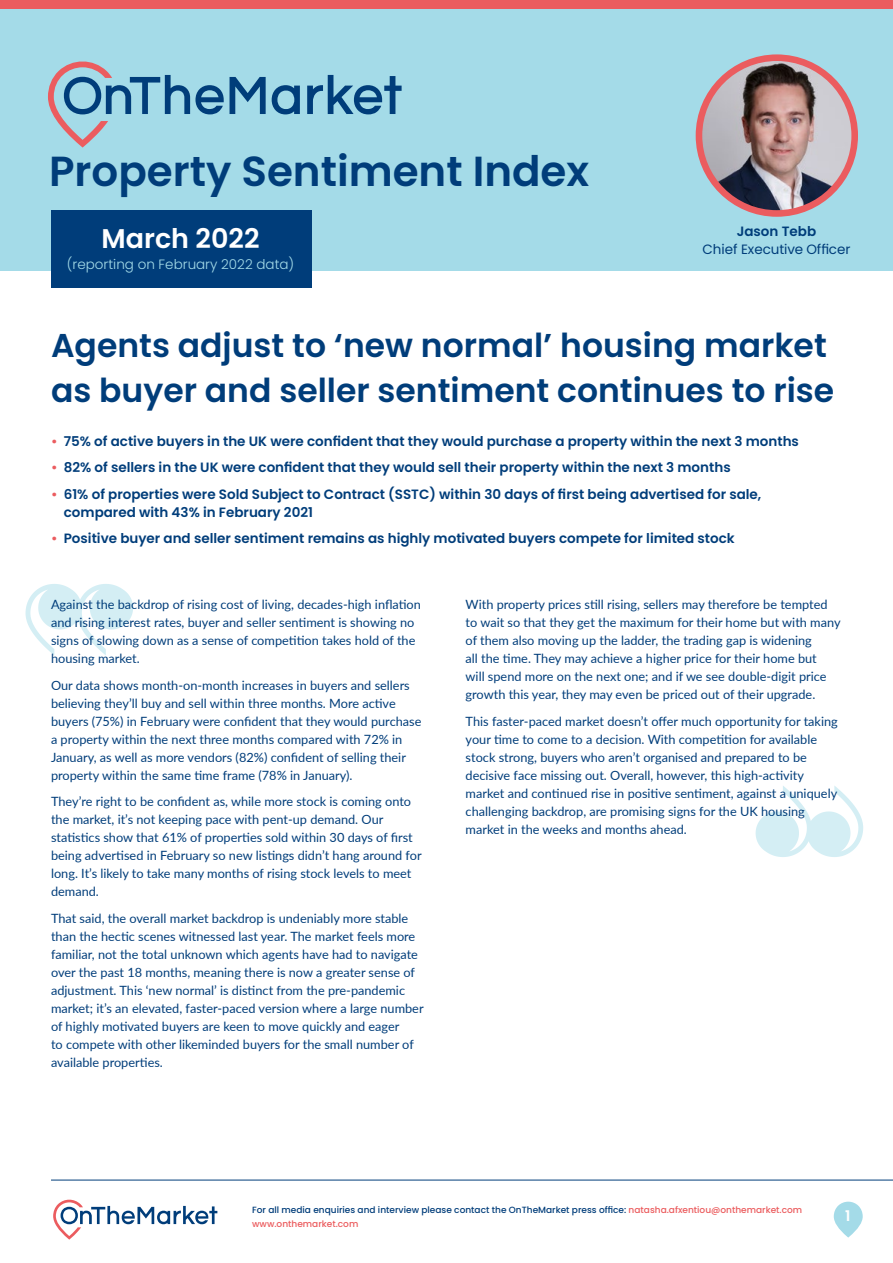
<style>
.page{position:relative;width:893px;height:1263px;background:#fff}
.page>*{position:absolute;margin:0;border:0;box-sizing:border-box;transform-origin:0 0}
.t1{font:600 42px "Poppins";color:#003d7a}
.t2{font:600 33px/45px "Poppins";color:#003d7a}
.t3{font:600 27px "Poppins";color:#fff}
.t4{font:600 14.7px "Poppins";color:#fff}
.t5{font:600 13.5px/18px "Poppins";color:#003d7a}
.t6{font:13.5px/18px "Poppins";color:#003d7a;text-align:center}
.t7{font:300 13.5px "Poppins";color:#a4dbe8}
.Body_copy{font:12.75px/18px "Lato";color:#003d7a}
.t8{font:500 9px/13.5px "Poppins";color:#003d7a}
.s1{font-weight:600}
.s2{color:#eb5c5f}
.s3{color:#eb5c5e}
</style>
<div class="page">
<svg style="left:53px;top:1199px;width:164px;height:40px"></svg>
<svg style="left:834px;top:1202px;width:29px;height:35px"></svg>
<hr style="left:51px;top:1180px;width:842px;height:1px;background:#003d7a">
<svg style="left:26px;top:584px;width:107px;height:71px"></svg>
<svg style="left:756px;top:786px;width:107px;height:71px"></svg>
<div style="left:0;top:0;width:893px;height:270px;background:#a4dbe8"></div>
<img style="left:699px;top:59px;width:156px;height:153px">
<div style="left:696px;top:54px;width:162px;height:163px;border:7px solid #eb5c5f;border-radius:50%"></div>
<div style="left:51px;top:210px;width:260px;height:78px;background:#003d7a"></div>
<svg style="left:230px;top:77px;width:36px;height:37px"></svg>
<svg style="left:272px;top:85px;width:28px;height:29px"></svg>
<svg style="left:307px;top:75px;width:95px;height:39px"></svg>
<svg style="left:48px;top:61px;width:176px;height:86px"></svg>
<div style="left:0;top:0;width:893px;height:9px;background:#eb5c5f"></div>
<p class="t1" style="left:49px;top:147px;width:542px">Property Sentiment Index</p>
<p class="t3" style="left:102px;top:223px;width:159px">March 2022</p>
<p class="t7" style="left:67px;top:256px;width:229px">(reporting on February 2022 data)</p>
<p class="t6" style="left:702px;top:222px;width:149px"><span class="s1">Jason Tebb<br></span>Chief Executive Officer</p>
<p class="t2" style="left:51px;top:323px;width:785px">Agents adjust to ‘new normal’ housing market as buyer and seller sentiment continues to rise</p>
<p class="t5" style="left:51px;top:432px;width:749px"><span class="s2">•</span> 75% of active buyers in the UK were confident that they would purchase a property within the next 3 months</p>
<p class="t5" style="left:51px;top:459px;width:681px"><span class="s2">•</span> 82% of sellers in the UK were confident that they would sell their property within the next 3 months</p>
<p class="t5" style="left:64px;top:485px;width:699px;text-indent:-13px"><span class="s2">•</span> 61% of properties were Sold Subject to Contract (SSTC) within 30 days of first being advertised for sale, compared with 43% in February 2021</p>
<p class="t5" style="left:51px;top:530px;width:685px"><span class="s2">•</span> Positive buyer and seller sentiment remains as highly motivated buyers compete for limited stock</p>
<p class="Body_copy" style="left:51px;top:595px;width:371px">Against the backdrop of rising cost of living, decades-high inflation and rising interest rates, buyer and seller sentiment is showing no signs of slowing down as a sense of competition takes hold of the housing market.</p>
<p class="Body_copy" style="left:51px;top:676px;width:372px">Our data shows month-on-month increases in buyers and sellers believing they’ll buy and sell within three months. More active buyers (75%) in February were confident that they would purchase a property within the next three months compared with 72% in January, as well as more vendors (82%) confident of selling their property within the same time frame (78% in January).</p>
<p class="Body_copy" style="left:51px;top:792px;width:372px">They’re right to be confident as, while more stock is coming onto the market, it’s not keeping pace with pent-up demand. Our statistics show that 61% of properties sold within 30 days of first being advertised in February so new listings didn’t hang around for long. It’s likely to take many months of rising stock levels to meet demand.</p>
<p class="Body_copy" style="left:51px;top:909px;width:374px">That said, the overall market backdrop is undeniably more stable than the hectic scenes witnessed last year. The market feels more familiar, not the total unknown which agents have had to navigate over the past 18 months, meaning there is now a greater sense of adjustment. This ‘new normal’ is distinct from the pre-pandemic market; it’s an elevated, faster-paced version where a large number of highly motivated buyers are keen to move quickly and eager<br>to compete with other likeminded buyers for the small number of available properties.</p>
<p class="Body_copy" style="left:466px;top:595px;width:377px">With property prices still rising, sellers may therefore be tempted to wait so that they get the maximum for their home but with many of them also moving up the ladder, the trading gap is widening<br>all the time. They may achieve a higher price for their home but<br>will spend more on the next one; and if we see double-digit price growth this year, they may even be priced out of their upgrade.</p>
<p class="Body_copy" style="left:466px;top:712px;width:374px">This faster-paced market doesn’t offer much opportunity for taking your time to come to a decision. With competition for available stock strong, buyers who aren’t organised and prepared to be decisive face missing out. Overall, however, this high-activity market and continued rise in positive sentiment, against a uniquely challenging backdrop, are promising signs for the UK housing market in the weeks and months ahead.</p>
<p class="t8" style="left:252px;top:1203px;width:552px">For all media enquiries and interview please contact the OnTheMarket press office: <span class="s3">natasha.afxentiou@onthemarket.com www.onthemarket.com</span></p>
<p class="t4" style="left:845px;top:1208px;width:7px">1</p>
</div>
